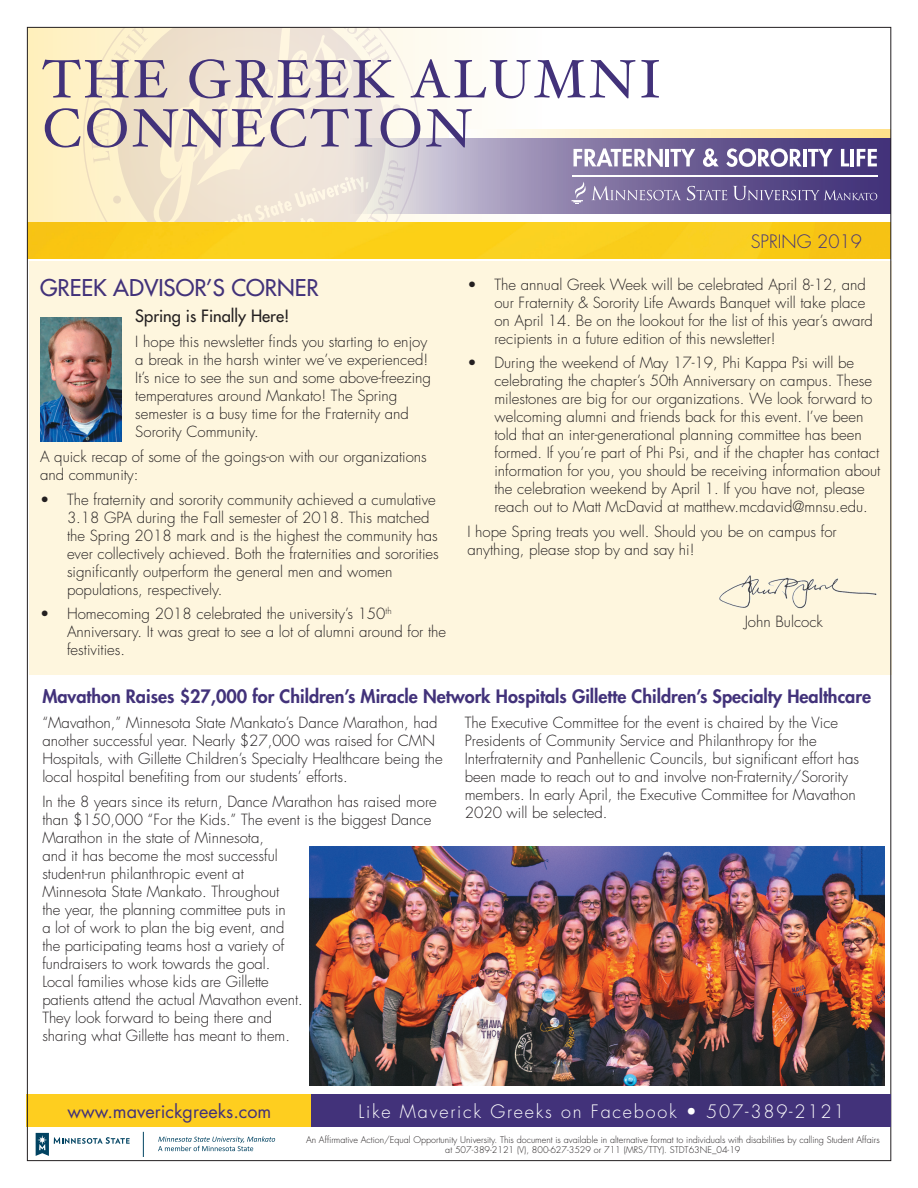
<style>
.page{position:relative;width:918px;height:1188px;background:#fff}
.page>*{position:absolute;margin:0;border:0;box-sizing:border-box;transform-origin:0 0}
.t1{font:54px/49.1px "Hoefler Text";letter-spacing:.05em;color:#42327a}
.t2{font:500 22.5px "Futura Std";color:#42327a}
.t3{font:800 18px "Futura Std";color:#42327a}
.t4{font:300 18px "Futura Std";letter-spacing:.1em;color:#fff}
.t5{font:18px "Futura Std";color:#42327a}
.Body{font:300 18px "Futura Std";color:#42327a}
.t6{font:500 16.5px "Futura Std";color:#231f20}
.t7{font:300 15px/18px "Futura Std";color:#231f20}
.t8{font:300 9px/10.8px "Futura Std";color:#231f20;text-align:center}
</style>
<div class="page">
<div style="left:29px;top:261px;width:862px;height:414px;background:#fef6de"></div>
<svg style="left:29px;top:29px;width:515px;height:194px"></svg>
<svg style="left:464px;top:130px;width:425px;height:9px"></svg>
<svg style="left:464px;top:139px;width:425px;height:75px"></svg>
<svg style="left:39px;top:29px;width:425px;height:194px"></svg>
<svg style="left:89px;top:29px;width:16px;height:137px"></svg>
<svg style="left:360px;top:29px;width:30px;height:37px"></svg>
<svg style="left:392px;top:103px;width:10px;height:10px"></svg>
<svg style="left:105px;top:29px;width:255px;height:194px"></svg>
<svg style="left:214px;top:157px;width:193px;height:66px"></svg>
<div style="left:27px;top:1094px;width:285px;height:33px;background:#fece1f"></div>
<img style="left:29px;top:223px;width:860px;height:36px">
<div style="left:312px;top:1094px;width:579px;height:33px;background:#42327a"></div>
<img style="left:40px;top:318px;width:82px;height:123px">
<img style="left:719px;top:575px;width:158px;height:33px">
<img style="left:310px;top:847px;width:574px;height:239px">
<svg style="left:36px;top:1133px;width:94px;height:23px"></svg>
<svg style="left:143px;top:1132px;width:1px;height:25px"></svg>
<svg style="left:158px;top:1136px;width:117px;height:15px"></svg>
<svg style="left:687px;top:186px;width:40px;height:14px"></svg>
<svg style="left:733px;top:186px;width:144px;height:14px"></svg>
<svg style="left:572px;top:181px;width:109px;height:23px"></svg>
<hr style="left:572px;top:175px;width:305px;height:1px;background:#fff">
<svg style="left:574px;top:148px;width:89px;height:19px"></svg>
<hr style="left:666px;top:149px;width:3px;height:17px;background:#fff">
<svg style="left:670px;top:149px;width:25px;height:17px"></svg>
<svg style="left:703px;top:148px;width:16px;height:19px"></svg>
<svg style="left:726px;top:148px;width:76px;height:19px"></svg>
<hr style="left:803px;top:149px;width:3px;height:17px;background:#fff">
<svg style="left:808px;top:149px;width:25px;height:17px"></svg>
<svg style="left:841px;top:149px;width:8px;height:17px"></svg>
<hr style="left:851px;top:149px;width:3px;height:17px;background:#fff">
<svg style="left:857px;top:149px;width:20px;height:17px"></svg>
<p class="t1" style="left:42px;top:54px;width:621px">THE GREEK ALUMNI<br>CONNECTION</p>
<p class="Body" style="left:751px;top:231px;width:113px">SPRING 2019</p>
<p class="t7" style="left:494px;top:276px;width:380px;text-indent:-27px">• The annual Greek Week will be celebrated April 8-12, and our Fraternity &amp; Sorority Life Awards Banquet will take place on April 14. Be on the lookout for the list of this year’s award recipients in a future edition of this newsletter!</p>
<p class="t7" style="left:494px;top:354px;width:387px;text-indent:-27px">• During the weekend of May 17-19, Phi Kappa Psi will be celebrating the chapter’s 50th Anniversary on campus. These milestones are big for our organizations. We look forward to welcoming alumni and friends back for this event. I’ve been told that an inter-generational planning committee has been formed. If you’re part of Phi Psi, and if the chapter has contact information for you, you should be receiving information about the celebration weekend by April 1. If you have not, please reach out to Matt McDavid at matthew.mcdavid@mnsu.edu.</p>
<p class="t7" style="left:467px;top:523px;width:371px">I hope Spring treats you well. Should you be on campus for anything, please stop by and say hi!</p>
<p class="t2" style="left:40px;top:273px;width:280px">GREEK ADVISOR’S CORNER</p>
<p class="t6" style="left:135px;top:306px;width:156px">Spring is Finally Here!</p>
<p class="t7" style="left:135px;top:333px;width:297px">I hope this newsletter finds you starting to enjoy a break in the harsh winter we’ve experienced!<br>It’s nice to see the sun and some above-freezing temperatures around Mankato! The Spring semester is a busy time for the Fraternity and Sorority Community.</p>
<p class="t7" style="left:40px;top:448px;width:388px">A quick recap of some of the goings-on with our organizations and community:</p>
<p class="t7" style="left:67px;top:490px;width:373px;text-indent:-27px">• The fraternity and sorority community achieved a cumulative 3.18 GPA during the Fall semester of 2018. This matched the Spring 2018 mark and is the highest the community has ever collectively achieved. Both the fraternities and sororities significantly outperform the general men and women populations, respectively.</p>
<p class="t7" style="left:67px;top:605px;width:381px;text-indent:-27px">• Homecoming 2018 celebrated the university’s 150<sup>th<br></sup>Anniversary. It was great to see a lot of alumni around for the festivities.</p>
<p class="t3" style="left:42px;top:685px;width:830px">Mavathon Raises $27,000 for Children’s Miracle Network Hospitals Gillette Children’s Specialty Healthcare</p>
<p class="t7" style="left:42px;top:714px;width:402px">“Mavathon,” Minnesota State Mankato’s Dance Marathon, had another successful year. Nearly $27,000 was raised for CMN Hospitals, with Gillette Children’s Specialty Healthcare being the local hospital benefiting from our students’ efforts.</p>
<p class="t7" style="left:42px;top:793px;width:396px">In the 8 years since its return, Dance Marathon has raised more than $150,000 “For the Kids.” The event is the biggest Dance Marathon in the state of Minnesota,<br>and it has become the most successful<br>student-run philanthropic event at<br>Minnesota State Mankato. Throughout<br>the year, the planning committee puts in<br>a lot of work to plan the big event, and<br>the participating teams host a variety of<br>fundraisers to work towards the goal.<br>Local families whose kids are Gillette<br>patients attend the actual Mavathon event.<br>They look forward to being there and<br>sharing what Gillette has meant to them.</p>
<p class="t7" style="left:745px;top:613px;width:80px">John Bulcock</p>
<p class="t7" style="left:465px;top:714px;width:396px">The Executive Committee for the event is chaired by the Vice Presidents of Community Service and Philanthropy for the Interfraternity and Panhellenic Councils, but significant effort has been made to reach out to and involve non-Fraternity/Sorority members. In early April, the Executive Committee for Mavathon 2020 will be selected.</p>
<p class="t5" style="left:67px;top:1100px;width:206px">www.maverickgreeks.com</p>
<p class="t4" style="left:358px;top:1100px;width:488px">Like Maverick Greeks on Facebook • 507-389-2121</p>
<p class="t8" style="left:306px;top:1134px;width:575px">An Affirmative Action/Equal Opportunity University. This document is available in alternative format to individuals with disabilities by calling Student Affairs at 507-389-2121 (V), 800-627-3529 or 711 (MRS/TTY). STDT63NE_04-19</p>
</div>
